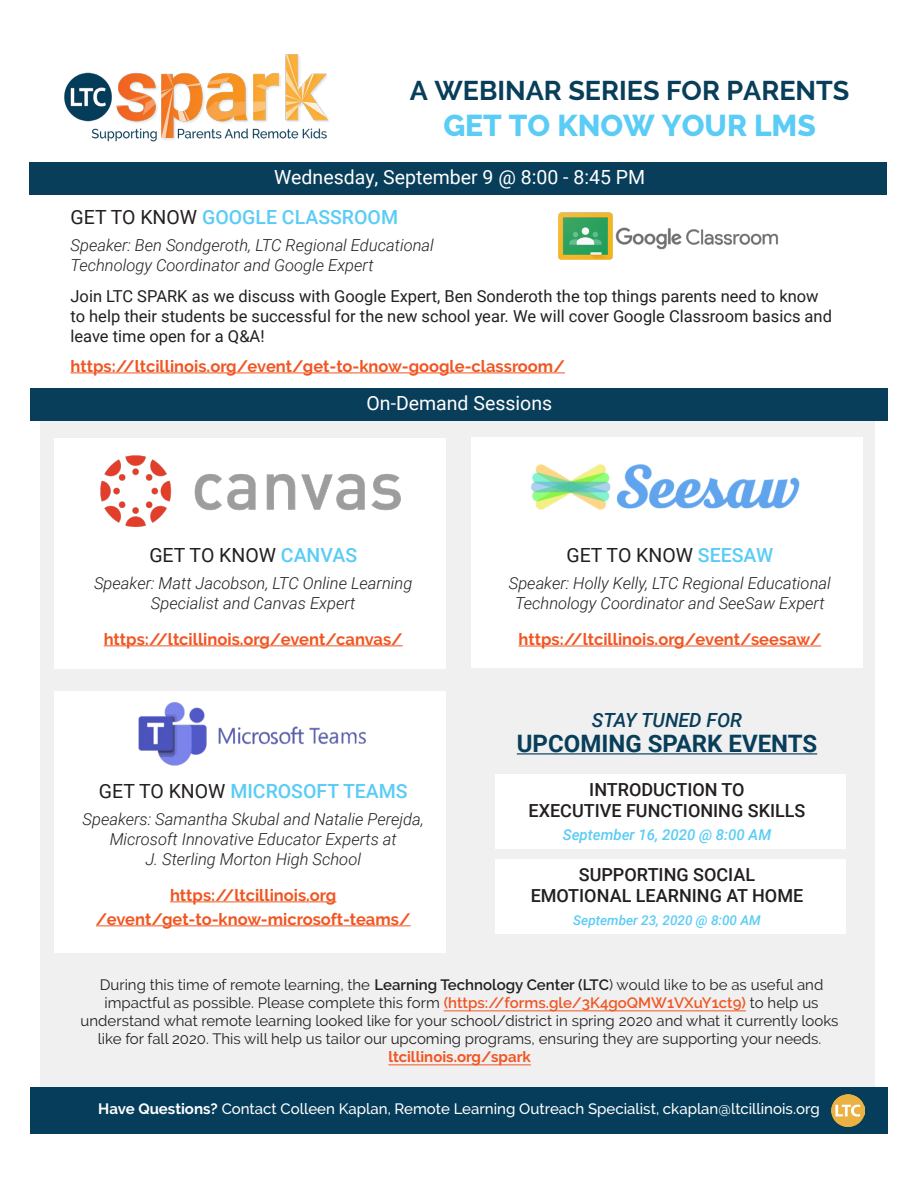
<style>
.page{position:relative;width:918px;height:1188px;background:#fff}
.page>*{position:absolute;margin:0;border:0;box-sizing:border-box;transform-origin:0 0}
.t1{font:800 30px "Raleway";color:#5accf5}
.t2{font:700 27px "Raleway";color:#093e5a}
.t3{font:700 24px "Roboto";color:#093e5a}
.t4{font:19.5px "Roboto";color:#fff}
.t5{font:500 19.5px "Roboto";color:#5accf5}
.t6{font:19.5px "Roboto";color:#231f20}
.t7{font:italic 500 19.5px "Roboto";color:#093e5a}
.t8{font:500 18px/21px "Roboto";color:#231f20;text-align:center}
.t9{font:italic 300 16.5px/19.8px "Roboto";color:#231f20;text-align:center}
.t10{font:700 16.5px "Raleway";color:#f15622}
.t11{font:16.5px/19.8px "Roboto";color:#231f20}
.t12{font:15px/18px "Raleway";color:#231f20;text-align:center}
.t13{font:500 15px "Raleway";color:#fff}
.t14{font:italic 500 15px "Roboto";color:#5accf5}
.t15{font:italic 500 13.5px "Roboto";color:#5accf5}
.s1{font-weight:400;color:#231f20}
.s2{font-weight:500;color:#5accf5}
.s3{font-weight:600}
.s4{font-weight:600;color:#f15622}
.s5{font-weight:700;color:#f15622}
.s6{font-weight:700}
</style>
<div class="page">
<div style="left:40px;top:401px;width:835px;height:699px;background:#f0f0f1"></div>
<div style="left:495px;top:859px;width:350px;height:75px;background:#fff"></div>
<div style="left:495px;top:774px;width:350px;height:75px;background:#fff"></div>
<img style="left:64px;top:54px;width:265px;height:87px">
<div style="left:30px;top:162px;width:857px;height:32px;background:#093e5a"></div>
<hr style="left:70px;top:373px;width:495px;height:1px;background:#f15622">
<div style="left:30px;top:388px;width:858px;height:33px;background:#093e5a"></div>
<div style="left:30px;top:1088px;width:858px;height:46px;background:#063d5a"></div>
<img style="left:832px;top:1094px;width:32px;height:32px">
<div style="left:55px;top:438px;width:391px;height:230px;background:#fff"></div>
<div style="left:471px;top:437px;width:391px;height:231px;background:#fff"></div>
<hr style="left:104px;top:645px;width:299px;height:1px;background:#f15622">
<hr style="left:518px;top:646px;width:303px;height:1px;background:#f15622">
<div style="left:54px;top:691px;width:391px;height:261px;background:#fff"></div>
<hr style="left:170px;top:901px;width:166px;height:1px;background:#f15622">
<hr style="left:96px;top:925px;width:315px;height:1px;background:#f15622">
<img style="left:100px;top:455px;width:301px;height:71px">
<img style="left:531px;top:464px;width:269px;height:46px">
<img style="left:138px;top:702px;width:228px;height:64px">
<img style="left:558px;top:212px;width:220px;height:48px">
<hr style="left:517px;top:753px;width:300px;height:2px;background:#093e5a">
<hr style="left:444px;top:1010px;width:302px;height:1px;background:#f15622">
<hr style="left:388px;top:1064px;width:143px;height:1px;background:#f15622">
<p class="t2" style="left:410px;top:75px;width:441px">A WEBINAR SERIES FOR PARENTS</p>
<p class="t1" style="left:443px;top:109px;width:374px">GET TO KNOW YOUR LMS</p>
<p class="t4" style="left:274px;top:163px;width:373px">Wednesday, September 9 @ 8:00 - 8:45 PM</p>
<p class="t5" style="left:70px;top:203px;width:329px"><span class="s1">GET TO KNOW</span> GOOGLE CLASSROOM</p>
<p class="t9" style="left:70px;top:234px;width:365px;text-align:left">Speaker: Ben Sondgeroth, LTC Regional Educational<br>Technology Coordinator and Google Expert</p>
<p class="t11" style="left:70px;top:286px;width:763px">Join LTC SPARK as we discuss with Google Expert, Ben Sonderoth the top things parents need to know to help their students be successful for the new school year. We will cover Google Classroom basics and leave time open for a Q&amp;A!</p>
<p class="t10" style="left:70px;top:356px;width:496px">https://ltcillinois.org/event/get-to-know-google-classroom/</p>
<p class="t4" style="left:366px;top:390px;width:187px">On-Demand Sessions</p>
<p class="t6" style="left:149px;top:542px;width:209px">GET TO KNOW <span class="s2">CANVAS</span></p>
<p class="t9" style="left:94px;top:573px;width:320px">Speaker: Matt Jacobson, LTC Online Learning<br>Specialist and Canvas Expert</p>
<p class="t10" style="left:104px;top:629px;width:301px">https://ltcillinois.org/event/canvas/</p>
<p class="t5" style="left:99px;top:778px;width:310px"><span class="s1">GET TO KNOW</span> MICROSOFT TEAMS</p>
<p class="t9" style="left:83px;top:809px;width:343px">Speakers: Samantha Skubal and Natalie Perejda,<br>Microsoft Innovative Educator Experts at<br>J. Sterling Morton High School</p>
<p class="t10" style="left:170px;top:885px;width:168px">https://ltcillinois.org</p>
<p class="t10" style="left:96px;top:909px;width:316px">/event/get-to-know-microsoft-teams/</p>
<p class="t6" style="left:566px;top:541px;width:208px">GET TO KNOW <span class="s2">SEESAW</span></p>
<p class="t9" style="left:509px;top:573px;width:324px">Speaker: Holly Kelly, LTC Regional Educational<br>Technology Coordinator and SeeSaw Expert</p>
<p class="t10" style="left:518px;top:630px;width:304px">https://ltcillinois.org/event/seesaw/</p>
<p class="t7" style="left:592px;top:706px;width:152px">STAY TUNED FOR</p>
<p class="t3" style="left:517px;top:727px;width:302px">UPCOMING SPARK EVENTS</p>
<p class="t8" style="left:529px;top:778px;width:278px">INTRODUCTION TO<br>EXECUTIVE FUNCTIONING SKILLS</p>
<p class="t14" style="left:563px;top:824px;width:210px">September 16, 2020 @ 8:00 AM</p>
<p class="t8" style="left:579px;top:863px;width:178px">SUPPORTING SOCIAL</p>
<p class="t8" style="left:531px;top:885px;width:274px">EMOTIONAL LEARNING AT HOME</p>
<p class="t15" style="left:573px;top:910px;width:189px">September 23, 2020 @ 8:00 AM</p>
<p class="t12" style="left:81px;top:976px;width:759px">During this time of remote learning, the <span class="s3">Learning Technology Center (LTC</span>) would like to be as useful and impactful as possible. Please complete this form <span class="s4">(https://forms.gle/3K4goQMW1VXuY1ct9)</span> to help us understand what remote learning looked like for your school/district in spring 2020 and what it currently looks like for fall 2020. This will help us tailor our upcoming programs, ensuring they are supporting your needs. <span class="s5">ltcillinois.org/spark</span></p>
<p class="t13" style="left:98px;top:1100px;width:723px"><span class="s6">Have Questions?</span> Contact Colleen Kaplan, Remote Learning Outreach Specialist, ckaplan@ltcillinois.org</p>
</div>
